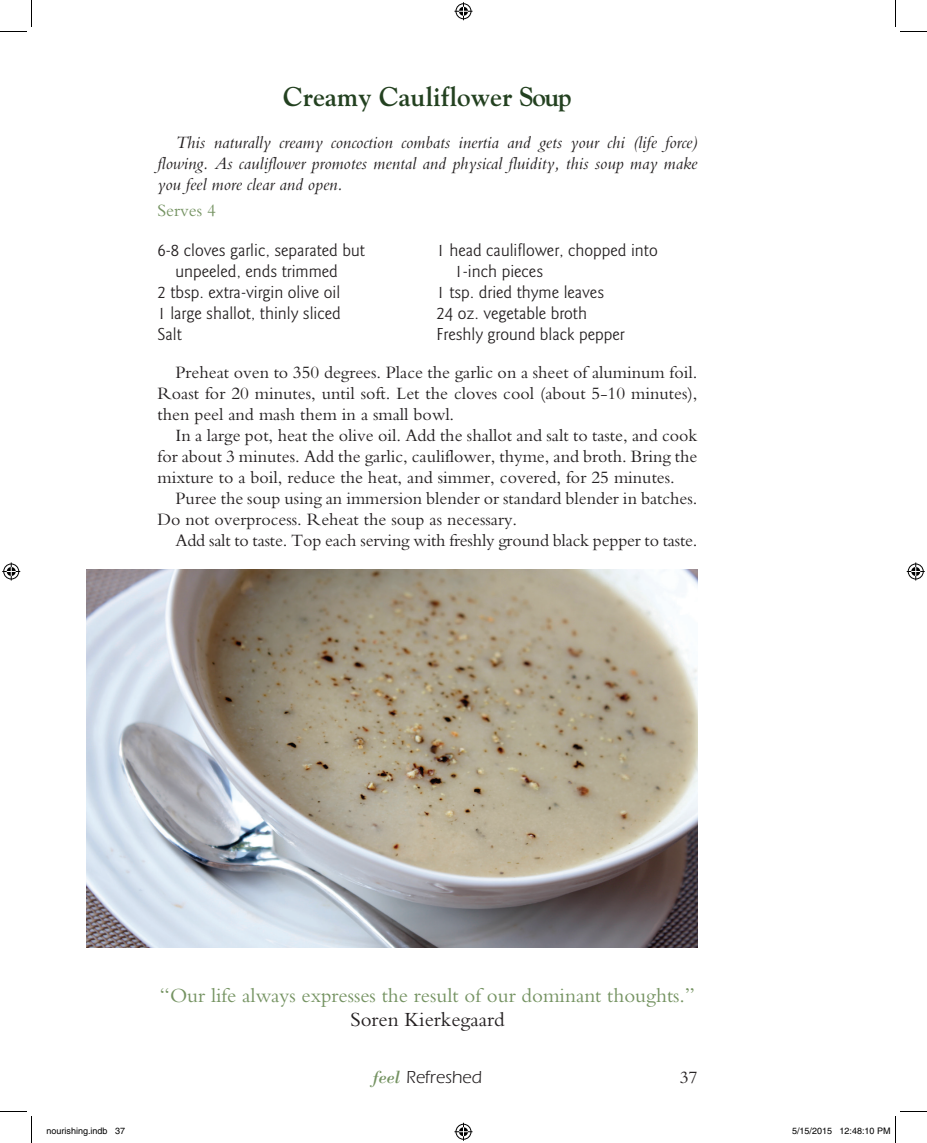
<style>
.page{position:relative;width:927px;height:1143px;background:#fff}
.page>*{position:absolute;margin:0;border:0;box-sizing:border-box;transform-origin:0 0}
.t1{font:700 27px "Goudy";color:#234120}
.t2{font:21px "Bembo";color:#759362}
.t3{font:21px "Bembo";color:#231f20}
.t4{font:18px/21px "Bembo";color:#231f20;text-align:justify}
.t5{font:18px "Goudy Sans";color:#231f20}
.t6{font:italic 18px/21px "Bembo";color:#231f20;text-align:justify}
.t7{font:18px "Itc Eras";color:#231f20}
.t8{font:18px "Bembo";color:#759362}
.t9{font:9px "Helvetica";color:#000}
.s1{font-family:"Bodoni LT Std";font-style:italic;color:#759362}
</style>
<div class="page">
<img style="left:86px;top:569px;width:612px;height:378px">
<svg style="left:0;top:0;width:32px;height:32px"></svg>
<svg style="left:0;top:1111px;width:32px;height:32px"></svg>
<svg style="left:895px;top:0;width:32px;height:32px"></svg>
<svg style="left:454px;top:2px;width:18px;height:18px"></svg>
<svg style="left:454px;top:1123px;width:18px;height:18px"></svg>
<svg style="left:2px;top:562px;width:18px;height:18px"></svg>
<svg style="left:907px;top:562px;width:18px;height:18px"></svg>
<svg style="left:895px;top:1111px;width:32px;height:32px"></svg>
<h1 class="t1" style="left:283px;top:81px;width:290px">Creamy Cauliflower Soup</h1>
<p class="t6" style="left:158px;top:132px;width:542px;text-indent:18px">This naturally creamy concoction combats inertia and gets your chi (life force) flowing. As cauliflower promotes mental and physical fluidity, this soup may make you feel more clear and open.</p>
<p class="t8" style="left:158px;top:200px;width:60px">Serves 4</p>
<p class="t5" style="left:158px;top:240px;width:209px">6-8 cloves garlic, separated but</p>
<p class="t5" style="left:176px;top:261px;width:164px">unpeeled, ends trimmed</p>
<p class="t5" style="left:158px;top:282px;width:184px">2 tbsp. extra-virgin olive oil</p>
<p class="t5" style="left:158px;top:303px;width:185px">1 large shallot, thinly sliced</p>
<p class="t5" style="left:158px;top:324px;width:26px">Salt</p>
<p class="t5" style="left:436px;top:240px;width:223px">1 head cauliflower, chopped into</p>
<p class="t5" style="left:454px;top:261px;width:90px">1-inch pieces</p>
<p class="t5" style="left:436px;top:282px;width:169px">1 tsp. dried thyme leaves</p>
<p class="t5" style="left:436px;top:303px;width:152px">24 oz. vegetable broth</p>
<p class="t5" style="left:436px;top:324px;width:190px">Freshly ground black pepper</p>
<p class="t4" style="left:158px;top:362px;width:542px;text-indent:18px">Preheat oven to 350 degrees. Place the garlic on a sheet of aluminum foil.<br>Roast for 20 minutes, until soft. Let the cloves cool (about 5-10 minutes), then peel and mash them in a small bowl.</p>
<p class="t4" style="left:158px;top:425px;width:542px;text-indent:18px">In a large pot, heat the olive oil. Add the shallot and salt to taste, and cook for about 3 minutes. Add the garlic, cauliflower, thyme, and broth. Bring the mixture to a boil, reduce the heat, and simmer, covered, for 25 minutes.</p>
<p class="t4" style="left:158px;top:488px;width:542px;text-indent:18px">Puree the soup using an immersion blender or standard blender in batches.<br>Do not overprocess. Reheat the soup as necessary.</p>
<p class="t4" style="left:176px;top:530px;width:524px">Add salt to taste. Top each serving with freshly ground black pepper to taste.</p>
<p class="t2" style="left:160px;top:983px;width:537px">“Our life always expresses the result of our dominant thoughts.”</p>
<p class="t3" style="left:350px;top:1007px;width:156px">Soren Kierkegaard</p>
<p class="t7" style="left:373px;top:1067px;width:111px"><span class="s1">feel</span> Refreshed</p>
<p class="t4" style="left:680px;top:1067px;width:19px">37</p>
<p class="t9" style="left:46px;top:1126px;width:80px">nourishing.indb 37</p>
<p class="t9" style="left:792px;top:1126px;width:100px">5/15/2015 12:48:10 PM</p>
</div>
